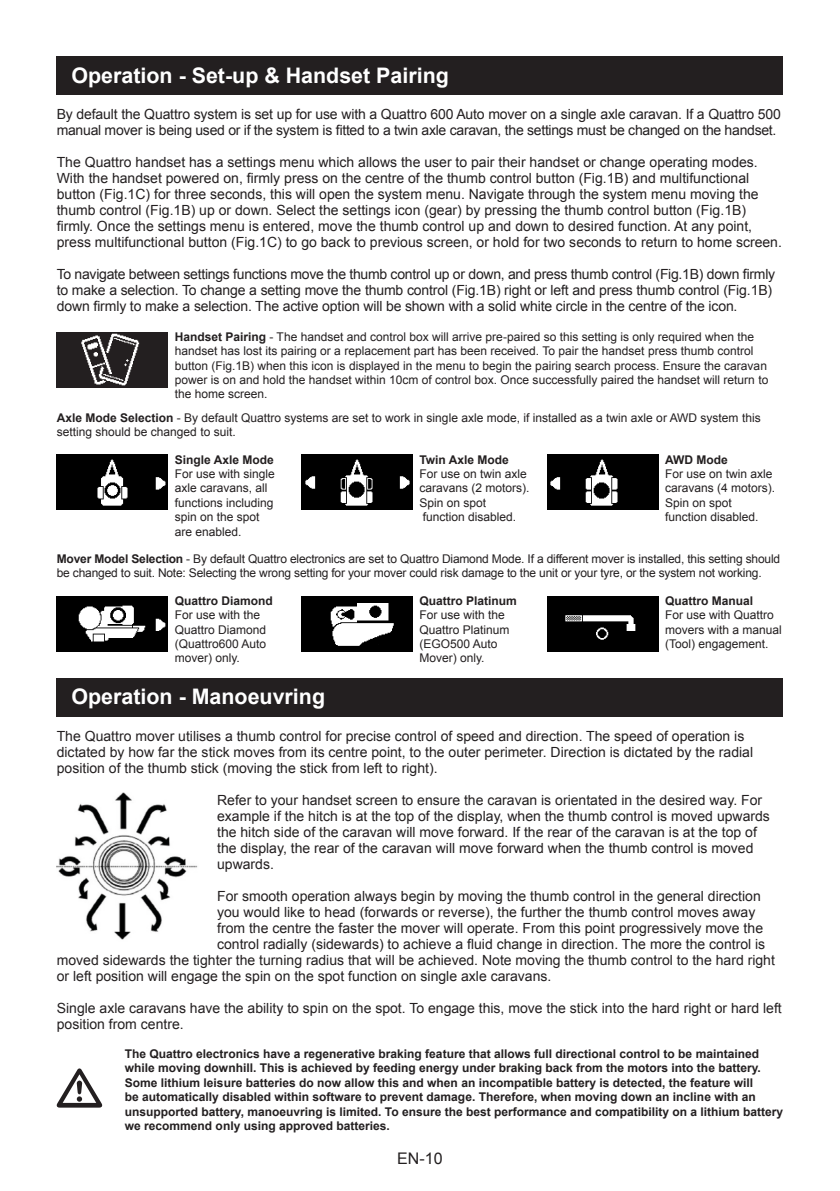
<style>
.page{position:relative;width:840px;height:1191px;background:#fff}
.page>*{position:absolute;margin:0;border:0;box-sizing:border-box;transform-origin:0 0}
.t1{font:700 21.4px "Arial";color:#fff}
.t2{font:16px "Arial";color:#231f20}
.t3{font:14px/16px "Arial";color:#231f20}
.t4{font:14px/16px "Arial";letter-spacing:-.02em;color:#231f20}
.t5{font:12px/14.4px "Arial";color:#231f20}
.t6{font:700 12px/14.4px "Arial";color:#231f20}
.s1{font-weight:700}
</style>
<div class="page">
<img style="left:57px;top:792px;width:141px;height:148px">
<img style="left:57px;top:455px;width:110px;height:55px">
<img style="left:301px;top:455px;width:111px;height:55px">
<img style="left:547px;top:455px;width:110px;height:55px">
<img style="left:57px;top:332px;width:110px;height:55px">
<img style="left:57px;top:596px;width:110px;height:55px">
<img style="left:301px;top:596px;width:111px;height:55px">
<img style="left:547px;top:596px;width:110px;height:55px">
<div style="left:57px;top:57px;width:725px;height:38px;background:#231f20"></div>
<div style="left:57px;top:678px;width:725px;height:38px;background:#231f20"></div>
<svg style="left:57px;top:1068px;width:45px;height:39px"></svg>
<p class="t1" style="left:71px;top:60px;width:378px">Operation - Set-up &amp; Handset Pairing</p>
<p class="t4" style="left:57px;top:106px;width:725px">By default the Quattro system is set up for use with a Quattro 600 Auto mover on a single axle caravan. If a Quattro 500 manual mover is being used or if the system is fitted to a twin axle caravan, the settings must be changed on the handset.</p>
<p class="t3" style="left:57px;top:154px;width:726px">The Quattro handset has a settings menu which allows the user to pair their handset or change operating modes.<br>With the handset powered on, firmly press on the centre of the thumb control button (Fig.1B) and multifunctional button (Fig.1C) for three seconds, this will open the system menu. Navigate through the system menu moving the thumb control (Fig.1B) up or down. Select the settings icon (gear) by pressing the thumb control button (Fig.1B) firmly. Once the settings menu is entered, move the thumb control up and down to desired function. At any point, press multifunctional button (Fig.1C) to go back to previous screen, or hold for two seconds to return to home screen.</p>
<p class="t3" style="left:57px;top:266px;width:719px">To navigate between settings functions move the thumb control up or down, and press thumb control (Fig.1B) down firmly to make a selection. To change a setting move the thumb control (Fig.1B) right or left and press thumb control (Fig.1B) down firmly to make a selection. The active option will be shown with a solid white circle in the centre of the icon.</p>
<p class="t5" style="left:175px;top:329px;width:594px"><span class="s1">Handset Pairing</span> - The handset and control box will arrive pre-paired so this setting is only required when the handset has lost its pairing or a replacement part has been received. To pair the handset press thumb control button (Fig.1B) when this icon is displayed in the menu to begin the pairing search process. Ensure the caravan power is on and hold the handset within 10cm of control box. Once successfully paired the handset will return to the home screen.</p>
<p class="t5" style="left:57px;top:410px;width:705px"><span class="s1">Axle Mode Selection</span> - By default Quattro systems are set to work in single axle mode, if installed as a twin axle or AWD system this setting should be changed to suit.</p>
<p class="t6" style="left:175px;top:452px;width:100px">Single Axle Mode</p>
<p class="t5" style="left:175px;top:467px;width:102px">For use with single axle caravans, all functions including spin on the spot are enabled.</p>
<p class="t6" style="left:419px;top:452px;width:91px">Twin Axle Mode</p>
<p class="t5" style="left:419px;top:467px;width:112px">For use on twin axle caravans (2 motors).<br>Spin on spot function disabled.</p>
<p class="t6" style="left:664px;top:452px;width:64px">AWD Mode</p>
<p class="t5" style="left:664px;top:467px;width:112px">For use on twin axle caravans (4 motors).<br>Spin on spot function disabled.</p>
<p class="t5" style="left:57px;top:552px;width:724px"><span class="s1">Mover Model Selection</span> - By default Quattro electronics are set to Quattro Diamond Mode. If a different mover is installed, this setting should be changed to suit. Note: Selecting the wrong setting for your mover could risk damage to the unit or your tyre, or the system not working.</p>
<p class="t6" style="left:175px;top:593px;width:100px">Quattro Diamond</p>
<p class="t5" style="left:175px;top:608px;width:93px">For use with the<br>Quattro Diamond (Quattro600 Auto mover) only.</p>
<p class="t6" style="left:419px;top:593px;width:99px">Quattro Platinum</p>
<p class="t5" style="left:419px;top:608px;width:92px">For use with the<br>Quattro Platinum (EGO500 Auto<br>Mover) only.</p>
<p class="t6" style="left:664px;top:593px;width:90px">Quattro Manual</p>
<p class="t5" style="left:664px;top:608px;width:118px">For use with Quattro movers with a manual (Tool) engagement.</p>
<p class="t1" style="left:71px;top:681px;width:255px">Operation - Manoeuvring</p>
<p class="t3" style="left:57px;top:728px;width:697px">The Quattro mover utilises a thumb control for precise control of speed and direction. The speed of operation is dictated by how far the stick moves from its centre point, to the outer perimeter. Direction is dictated by the radial position of the thumb stick (moving the stick from left to right).</p>
<p class="t3" style="left:217px;top:792px;width:554px">Refer to your handset screen to ensure the caravan is orientated in the desired way. For example if the hitch is at the top of the display, when the thumb control is moved upwards the hitch side of the caravan will move forward. If the rear of the caravan is at the top of the display, the rear of the caravan will move forward when the thumb control is moved upwards.</p>
<p class="t3" style="left:217px;top:888px;width:545px">For smooth operation always begin by moving the thumb control in the general direction</p>
<p class="t3" style="left:217px;top:904px;width:539px">you would like to head (forwards or reverse), the further the thumb control moves away</p>
<p class="t3" style="left:217px;top:920px;width:547px">from the centre the faster the mover will operate. From this point progressively move the</p>
<p class="t3" style="left:217px;top:936px;width:549px">control radially (sidewards) to achieve a fluid change in direction. The more the control is</p>
<p class="t3" style="left:57px;top:952px;width:719px">moved sidewards the tighter the turning radius that will be achieved. Note moving the thumb control to the hard right</p>
<p class="t3" style="left:57px;top:968px;width:496px">or left position will engage the spin on the spot function on single axle caravans.</p>
<p class="t3" style="left:57px;top:1000px;width:726px">Single axle caravans have the ability to spin on the spot. To engage this, move the stick into the hard right or hard left position from centre.</p>
<p class="t6" style="left:125px;top:1046px;width:659px">The Quattro electronics have a regenerative braking feature that allows full directional control to be maintained while moving downhill. This is achieved by feeding energy under braking back from the motors into the battery.<br>Some lithium leisure batteries do now allow this and when an incompatible battery is detected, the feature will<br>be automatically disabled within software to prevent damage. Therefore, when moving down an incline with an unsupported battery, manoeuvring is limited. To ensure the best performance and compatibility on a lithium battery we recommend only using approved batteries.</p>
<p class="t2" style="left:397px;top:1148px;width:47px">EN-10</p>
</div>
